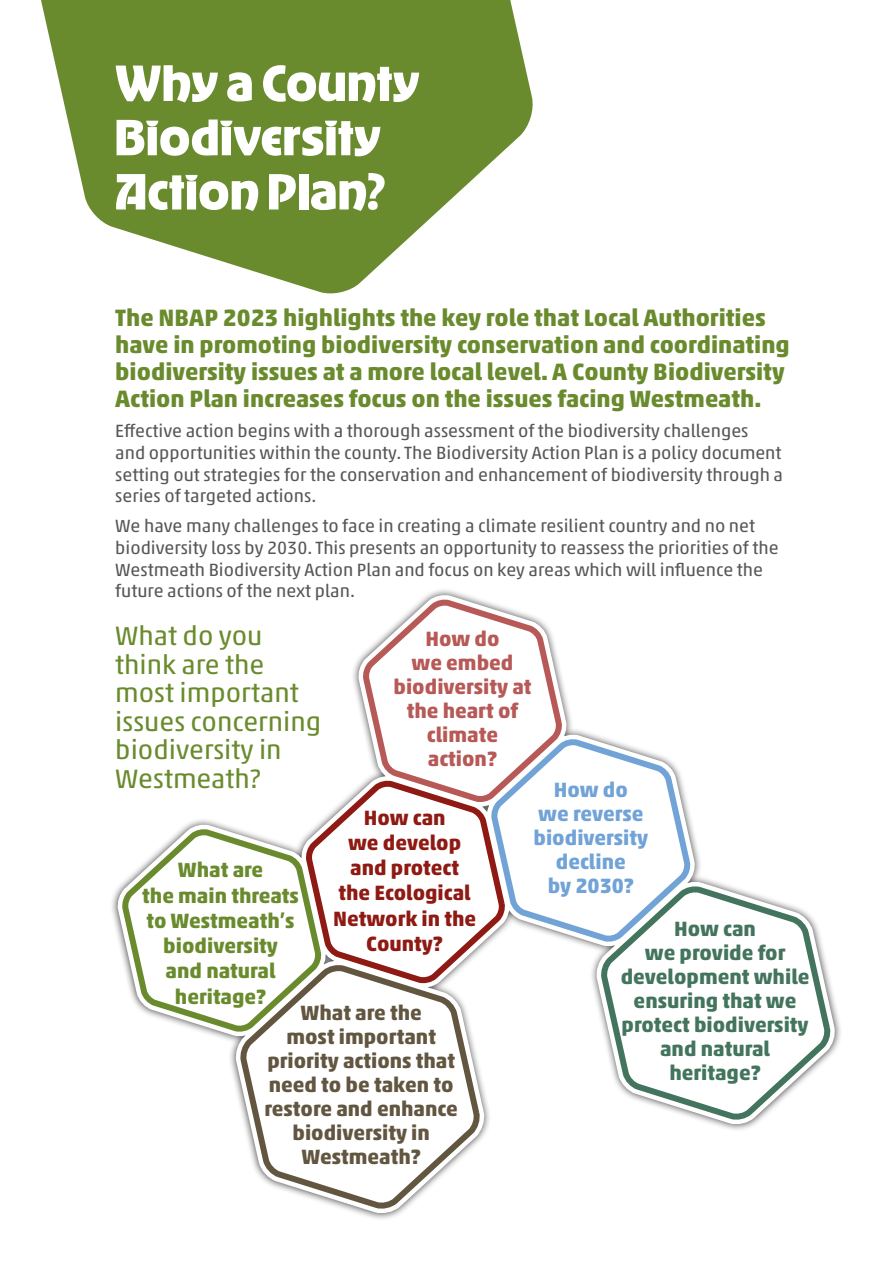
<style>
.page{position:relative;width:893px;height:1263px;background:#fff}
.page>*{position:absolute;margin:0;border:0;box-sizing:border-box;transform-origin:0 0}
.t1{font:57.3px/54.3px "Ad Gothic";letter-spacing:.02em;color:#fff}
.t2{font:27px/28.5px "Akko Pro";color:#6a8b2d}
.t3{font:700 24px/27px "Akko Pro";color:#6a8b2d}
.t4{font:700 21px/24px "Akko Pro";color:#625641;text-align:center}
.t5{font:700 21px/24px "Akko Pro";color:#43745d;text-align:center}
.t6{font:700 21px/25.2px "Akko Pro";color:#6a8b2d;text-align:center}
.t7{font:700 21px/25.2px "Akko Pro";color:#8f1913;text-align:center}
.t8{font:700 21px/24px "Akko Pro";color:#b75957;text-align:center}
.t9{font:700 21px/24px "Akko Pro";color:#71a3d7;text-align:center}
.t10{font:18px/21.6px "Akko Pro";color:#575756}
</style>
<div class="page">
<svg style="left:41px;top:0;width:492px;height:294px;fill:#6a8b2d"></svg>
<svg style="left:237px;top:1037px;width:246px;height:177px"></svg>
<svg style="left:604px;top:881px;width:230px;height:244px"></svg>
<svg style="left:118px;top:594px;width:576px;height:443px"></svg>
<h1 class="t1" style="left:115px;top:55px;width:305px">Why a County<br>Biodiversity<br>Action Plan?</h1>
<p class="t3" style="left:115px;top:304px;width:676px">The NBAP 2023 highlights the key role that Local Authorities have in promoting biodiversity conservation and coordinating biodiversity issues at a more local level. A County Biodiversity Action Plan increases focus on the issues facing Westmeath.</p>
<p class="t10" style="left:115px;top:420px;width:669px">Effective action begins with a thorough assessment of the biodiversity challenges<br>and opportunities within the county. The Biodiversity Action Plan is a policy document setting out strategies for the conservation and enhancement of biodiversity through a series of targeted actions.</p>
<p class="t10" style="left:115px;top:515px;width:665px">We have many challenges to face in creating a climate resilient country and no net biodiversity loss by 2030. This presents an opportunity to reassess the priorities of the Westmeath Biodiversity Action Plan and focus on key areas which will influence the future actions of the next plan.</p>
<p class="t8" style="left:393px;top:626px;width:139px">How do<br>we embed biodiversity at the heart of climate action?</p>
<h2 class="t2" style="left:115px;top:621px;width:207px">What do you think are the most important issues concerning biodiversity in<br>Westmeath?</h2>
<p class="t9" style="left:533px;top:777px;width:116px">How do<br>we reverse biodiversity decline<br>by 2030?</p>
<p class="t7" style="left:333px;top:805px;width:145px">How can<br>we develop and protect the Ecological<br>Network in the<br>County?</p>
<p class="t6" style="left:142px;top:857px;width:158px">What are<br>the main threats to Westmeath’s biodiversity<br>and natural heritage?</p>
<p class="t5" style="left:621px;top:916px;width:190px">How can<br>we provide for development while ensuring that we protect biodiversity and natural heritage?</p>
<p class="t4" style="left:264px;top:1000px;width:195px">What are the<br>most important priority actions that need to be taken to restore and enhance biodiversity in<br>Westmeath?</p>
</div>
